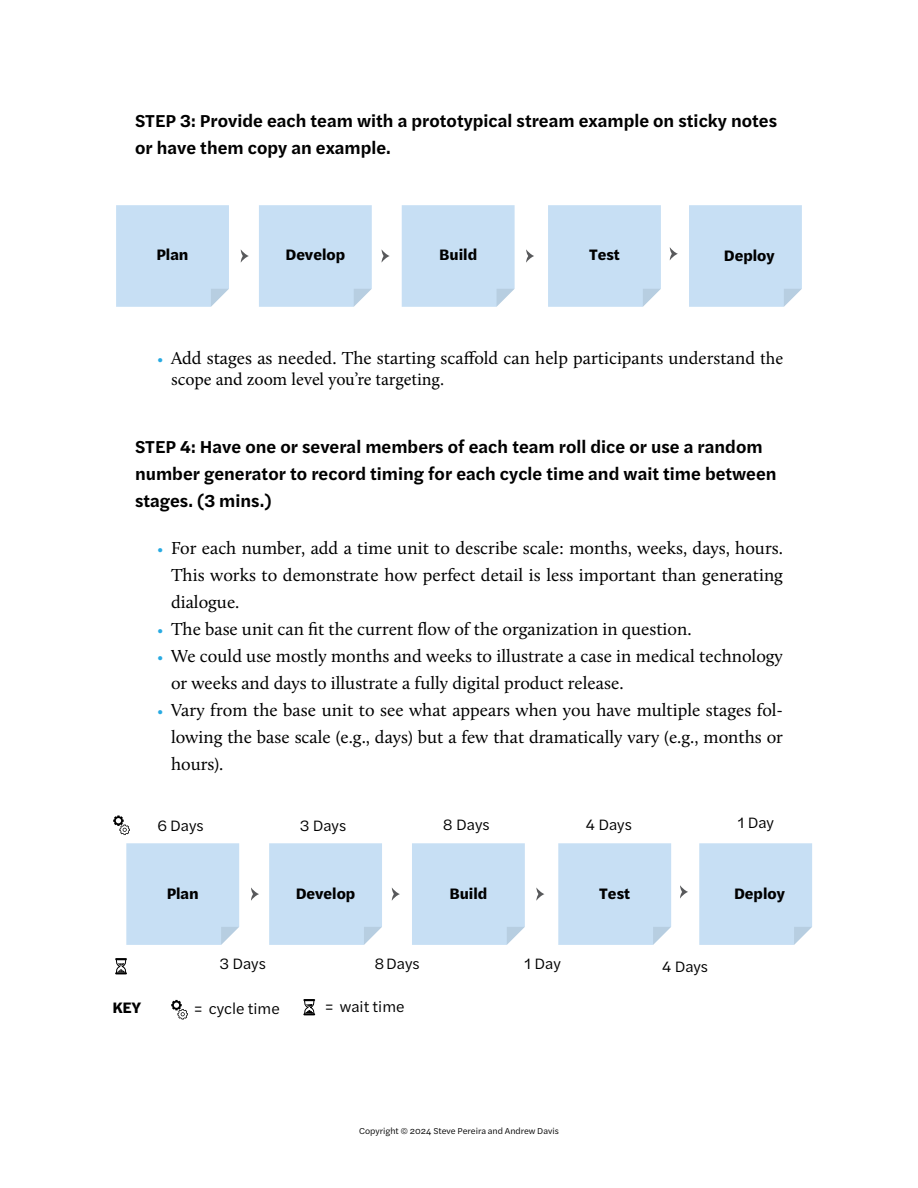
<style>
.page{position:relative;width:918px;height:1188px;background:#fff}
.page>*{position:absolute;margin:0;border:0;box-sizing:border-box;transform-origin:0 0}
.t1{font:18px/27px "Calluna";color:#000;text-align:justify}
.t2{font:600 18px/27px "Halyard Text";color:#000}
.t3{font:18px "Minion Pro";letter-spacing:-.005em;color:#000}
.t4{font:15.75px "Halyard Text";color:#000}
.t5{font:700 15.75px "Halyard Text";color:#000}
.t6{font:9px "Halyard Text";color:#000}
.s1{font-size:15px;color:#28aae2}
.s2{font-family:"Minion Pro"}
</style>
<div class="page">
<div style="left:116px;top:205px;width:113px;height:102px;background:#c7dff4"></div>
<div style="left:259px;top:205px;width:113px;height:102px;background:#c7dff4"></div>
<div style="left:402px;top:205px;width:113px;height:102px;background:#c7dff4"></div>
<div style="left:548px;top:205px;width:113px;height:102px;background:#c7dff4"></div>
<div style="left:689px;top:205px;width:113px;height:102px;background:#c7dff4"></div>
<svg style="left:241px;top:250px;width:8px;height:12px"></svg>
<svg style="left:382px;top:250px;width:8px;height:12px"></svg>
<svg style="left:526px;top:249px;width:8px;height:14px"></svg>
<svg style="left:670px;top:247px;width:8px;height:13px"></svg>
<div style="left:126px;top:843px;width:113px;height:102px;background:#c7dff4"></div>
<div style="left:269px;top:843px;width:113px;height:102px;background:#c7dff4"></div>
<div style="left:412px;top:843px;width:113px;height:102px;background:#c7dff4"></div>
<div style="left:558px;top:843px;width:113px;height:102px;background:#c7dff4"></div>
<div style="left:699px;top:843px;width:113px;height:102px;background:#c7dff4"></div>
<svg style="left:251px;top:887px;width:8px;height:14px"></svg>
<svg style="left:392px;top:888px;width:8px;height:13px"></svg>
<svg style="left:536px;top:887px;width:8px;height:14px"></svg>
<svg style="left:680px;top:885px;width:8px;height:14px"></svg>
<svg style="left:115px;top:958px;width:12px;height:16px"></svg>
<svg style="left:113px;top:815px;width:17px;height:20px"></svg>
<svg style="left:303px;top:999px;width:12px;height:16px"></svg>
<svg style="left:171px;top:1000px;width:17px;height:19px"></svg>
<p class="t2" style="left:135px;top:109px;width:644px">STEP 3: Provide each team with a prototypical stream example on sticky notes or have them copy an example.</p>
<p class="t5" style="left:156px;top:248px;width:34px">Plan</p>
<p class="t5" style="left:286px;top:248px;width:61px">Develop</p>
<p class="t5" style="left:439px;top:248px;width:40px">Build</p>
<p class="t5" style="left:589px;top:248px;width:32px">Test</p>
<p class="t5" style="left:724px;top:248px;width:52px">Deploy</p>
<p class="t1" style="left:158px;top:346px;width:627px"><span class="s1">•</span> Add stages as needed. The starting scaffold can help participants understand <span class="s2">the</span></p>
<p class="t3" style="left:171px;top:372px;width:275px">scope and zoom level you’re targeting.</p>
<p class="t2" style="left:135px;top:434px;width:643px">STEP 4: Have one or several members of each team roll dice or use a random number generator to record timing for each cycle time and wait time between stages. (3 mins.)</p>
<p class="t1" style="left:171px;top:536px;width:614px;text-indent:-14px"><span class="s1">•</span> For each number, add a time unit to describe scale: months, weeks, days, hours.<br>This works to demonstrate how perfect detail is less important than generating dialogue.</p>
<p class="t1" style="left:158px;top:617px;width:536px"><span class="s1">•</span> The base unit can fit the current flow of the organization in question.</p>
<p class="t1" style="left:171px;top:644px;width:613px;text-indent:-14px"><span class="s1">•</span> We could use mostly months and weeks to illustrate a case in medical technology or weeks and days to illustrate a fully digital product release.</p>
<p class="t1" style="left:171px;top:698px;width:614px;text-indent:-14px"><span class="s1">•</span> Vary from the base unit to see what appears when you have multiple stages fol&shy;lowing the base scale (e.g., days) but a few that dramatically vary (e.g., months or hours).</p>
<p class="t4" style="left:158px;top:818px;width:47px">6 Days</p>
<p class="t4" style="left:300px;top:818px;width:48px">3 Days</p>
<p class="t4" style="left:443px;top:817px;width:48px">8 Days</p>
<p class="t4" style="left:586px;top:817px;width:47px">4 Days</p>
<p class="t4" style="left:738px;top:815px;width:38px">1 Day</p>
<p class="t5" style="left:167px;top:886px;width:34px">Plan</p>
<p class="t5" style="left:296px;top:886px;width:61px">Develop</p>
<p class="t5" style="left:449px;top:886px;width:40px">Build</p>
<p class="t5" style="left:599px;top:886px;width:32px">Test</p>
<p class="t5" style="left:734px;top:886px;width:52px">Deploy</p>
<p class="t4" style="left:219px;top:956px;width:48px">3 Days</p>
<p class="t4" style="left:525px;top:956px;width:38px">1 Day</p>
<p class="t4" style="left:374px;top:956px;width:47px">8Days</p>
<p class="t4" style="left:662px;top:959px;width:47px">4 Days</p>
<p class="t5" style="left:112px;top:1000px;width:30px">KEY</p>
<p class="t4" style="left:194px;top:1001px;width:87px">= cycle time</p>
<p class="t4" style="left:325px;top:999px;width:81px">= wait time</p>
<p class="t6" style="left:359px;top:1127px;width:201px">Copyright © 2024 Steve Pereira and Andrew Davis</p>
</div>
